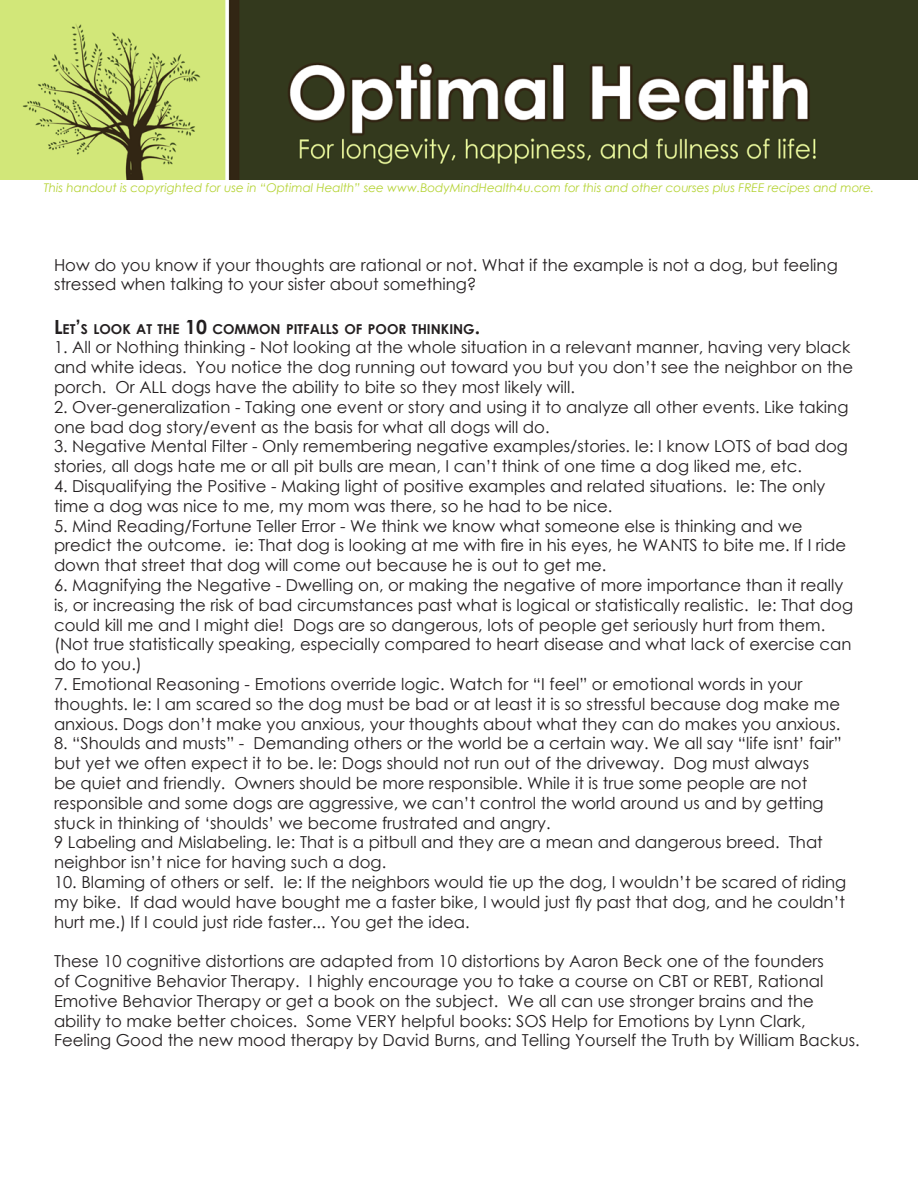
<style>
.page{position:relative;width:918px;height:1188px;background:#fff}
.page>*{position:absolute;margin:0;border:0;box-sizing:border-box;transform-origin:0 0}
.t1{font:16.5px/19.8px "Century Gothic";color:#231f20}
.Subtitle{font:700 13.65px "Century Gothic";color:#231f20}
.t2{font:italic 12px "Century Gothic";color:#b5d334}
.s1{font-size:19.5px}
</style>
<div class="page">
<img style="left:0;top:0;width:918px;height:179px">
<p class="t2" style="left:44px;top:180px;width:832px">This handout is copyrighted for use in “Optimal Health” see www.BodyMindHealth4u.com for this and other courses plus FREE recipes and more.</p>
<p class="t1" style="left:54px;top:255px;width:785px">How do you know if your thoughts are rational or not. What if the example is not a dog, but feeling stressed when talking to your sister about something?</p>
<p class="Subtitle" style="left:54px;top:318px;width:428px"><span class="s1">L</span>ET<span class="s1">’</span>S LOOK AT THE <span class="s1">10</span> COMMON PITFALLS OF POOR THINKING<span class="s1">.</span></p>
<p class="t1" style="left:54px;top:337px;width:801px">1. All or Nothing thinking - Not looking at the whole situation in a relevant manner, having very black and white ideas. You notice the dog running out toward you but you don’t see the neighbor on the porch. Or ALL dogs have the ability to bite so they most likely will.</p>
<p class="t1" style="left:54px;top:397px;width:796px">2. Over-generalization - Taking one event or story and using it to analyze all other events. Like taking one bad dog story/event as the basis for what all dogs will do.</p>
<p class="t1" style="left:54px;top:436px;width:795px">3. Negative Mental Filter - Only remembering negative examples/stories. Ie: I know LOTS of bad dog stories, all dogs hate me or all pit bulls are mean, I can’t think of one time a dog liked me, etc.</p>
<p class="t1" style="left:54px;top:476px;width:773px">4. Disqualifying the Positive - Making light of positive examples and related situations. Ie: The only time a dog was nice to me, my mom was there, so he had to be nice.</p>
<p class="t1" style="left:54px;top:516px;width:794px">5. Mind Reading/Fortune Teller Error - We think we know what someone else is thinking and we predict the outcome. ie: That dog is looking at me with fire in his eyes, he WANTS to bite me. If I ride down that street that dog will come out because he is out to get me.</p>
<p class="t1" style="left:54px;top:575px;width:801px">6. Magnifying the Negative - Dwelling on, or making the negative of more importance than it really is, or increasing the risk of bad circumstances past what is logical or statistically realistic. Ie: That dog could kill me and I might die! Dogs are so dangerous, lots of people get seriously hurt from them. (Not true statistically speaking, especially compared to heart disease and what lack of exercise can do to you.)</p>
<p class="t1" style="left:54px;top:674px;width:788px">7. Emotional Reasoning - Emotions override logic. Watch for “I feel” or emotional words in your thoughts. Ie: I am scared so the dog must be bad or at least it is so stressful because dog make me anxious. Dogs don’t make you anxious, your thoughts about what they can do makes you anxious.</p>
<p class="t1" style="left:54px;top:733px;width:789px">8. “Shoulds and musts” - Demanding others or the world be a certain way. We all say “life isnt’ fair” but yet we often expect it to be. Ie: Dogs should not run out of the driveway. Dog must always<br>be quiet and friendly. Owners should be more responsible. While it is true some people are not responsible and some dogs are aggressive, we can’t control the world around us and by getting stuck in thinking of ‘shoulds’ we become frustrated and angry.</p>
<p class="t1" style="left:54px;top:832px;width:770px">9 Labeling and Mislabeling. Ie: That is a pitbull and they are a mean and dangerous breed. That neighbor isn’t nice for having such a dog.</p>
<p class="t1" style="left:54px;top:872px;width:794px;text-align:justify">10. Blaming of others or self. Ie: If the neighbors would tie up the dog, I wouldn’t be scared of riding my bike. If dad would have bought me a faster bike, I would just fly past that dog, and he couldn’t hurt me.) If I could just ride faster... You get the idea.</p>
<p class="t1" style="left:54px;top:951px;width:807px">These 10 cognitive distortions are adapted from 10 distortions by Aaron Beck one of the founders<br>of Cognitive Behavior Therapy. I highly encourage you to take a course on CBT or REBT, Rational Emotive Behavior Therapy or get a book on the subject. We all can use stronger brains and the ability to make better choices. Some VERY helpful books: SOS Help for Emotions by Lynn Clark, Feeling Good the new mood therapy by David Burns, and Telling Yourself the Truth by William Backus.</p>
</div>
